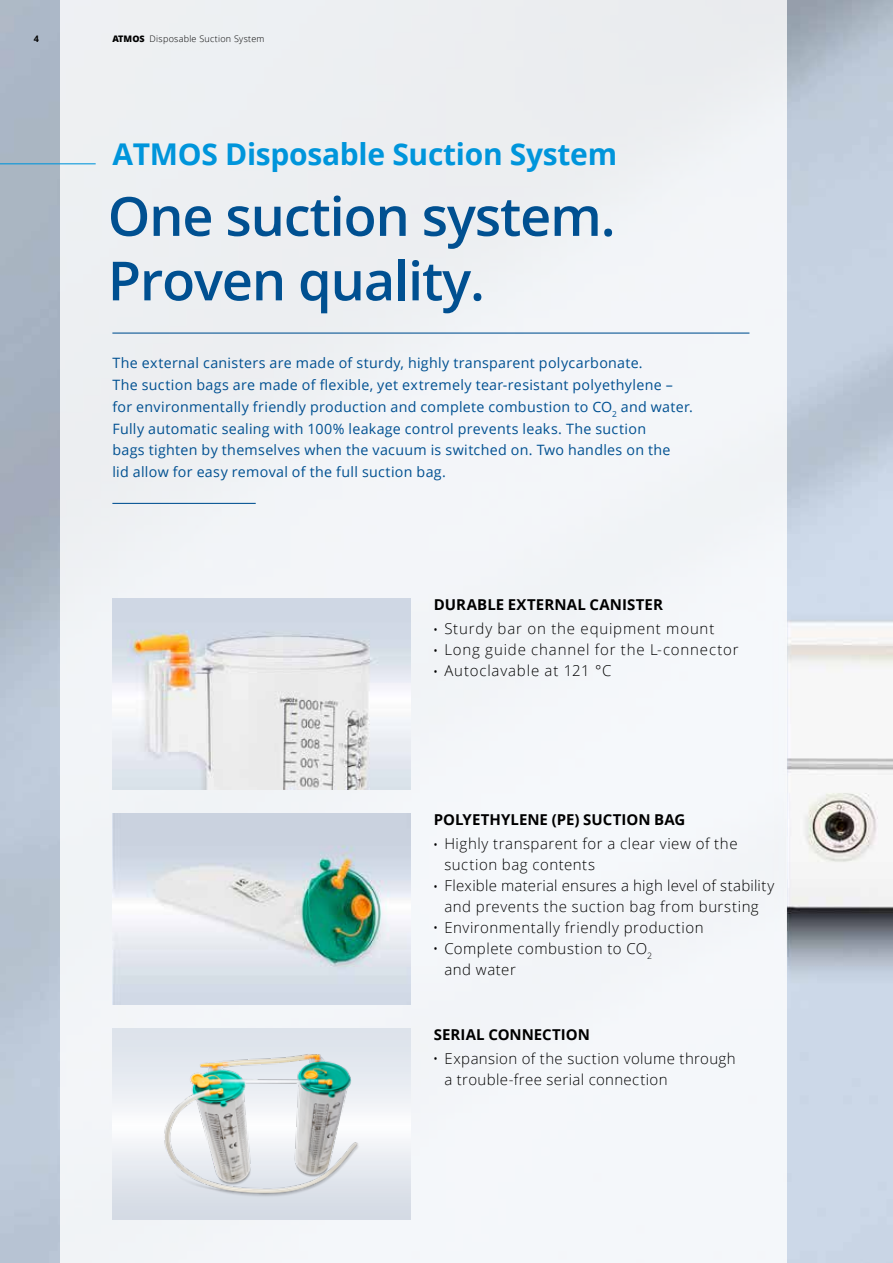
<style>
.page{position:relative;width:893px;height:1263px;background:#fff}
.page>*{position:absolute;margin:0;border:0;box-sizing:border-box;transform-origin:0 0}
.t1{font:600 54px/64.5px "Open Sans";letter-spacing:-.02em;color:#005091}
.t2{font:700 30px "Open Sans";letter-spacing:-.01em;color:#0095db}
.t3{font:300 15px/21px "Open Sans";letter-spacing:.035em;color:#000}
.t4{font:300 15px "Open Sans";letter-spacing:.055em;color:#000}
.t5{font:700 15px "Open Sans";letter-spacing:.005em;color:#000}
.t6{font:14.25px/21.8px "Open Sans";letter-spacing:.02em;color:#005091}
.t7{font:300 9px "Open Sans";letter-spacing:.03em;color:#000}
.t8{font:700 9px "Open Sans";color:#000}
.s1{font-weight:800}
</style>
<div class="page">
<img style="left:0;top:0;width:893px;height:1263px">
<div style="left:60px;top:0;width:727px;height:1263px;background:#f2f4f8"></div>
<img style="left:112px;top:598px;width:298px;height:192px">
<img style="left:113px;top:813px;width:297px;height:192px">
<svg style="left:112px;top:1028px;width:298px;height:191px"></svg>
<img style="left:154px;top:1040px;width:214px;height:173px">
<hr style="left:112px;top:333px;width:637px;height:1px;background:#005091">
<hr style="left:112px;top:503px;width:144px;height:1px;background:#005091">
<hr style="left:0;top:163px;width:96px;height:1px;background:#0095db">
<p class="t8" style="left:34px;top:33px;width:7px">4</p>
<p class="t7" style="left:112px;top:33px;width:154px"><span class="s1">ATMOS</span> Disposable Suction System</p>
<h2 class="t2" style="left:112px;top:133px;width:506px">ATMOS Disposable Suction System</h2>
<h1 class="t1" style="left:108px;top:183px;width:509px">One suction system.<br>Proven quality.</h1>
<p class="t6" style="left:112px;top:352px;width:582px">The external canisters are made of sturdy, highly transparent polycarbonate.<br>The suction bags are made of flexible, yet extremely tear-resistant polyethylene – for environmentally friendly production and complete combustion to CO<sub>2</sub> and water.<br>Fully automatic sealing with 100% leakage control prevents leaks. The suction<br>bags tighten by themselves when the vacuum is switched on. Two handles on the<br>lid allow for easy removal of the full suction bag.</p>
<p class="t5" style="left:434px;top:594px;width:231px">DURABLE EXTERNAL CANISTER</p>
<p class="t4" style="left:433px;top:618px;width:283px">• Sturdy bar on the equipment mount</p>
<p class="t4" style="left:433px;top:639px;width:307px">• Long guide channel for the L-connector</p>
<p class="t4" style="left:433px;top:660px;width:180px">• Autoclavable at 121 °C</p>
<p class="t5" style="left:434px;top:809px;width:253px">POLYETHYLENE (PE) SUCTION BAG</p>
<p class="t3" style="left:444px;top:832px;width:295px;text-indent:-12px">• Highly transparent for a clear view of the suction bag contents</p>
<p class="t3" style="left:433px;top:874px;width:343px;text-align:center">• Flexible material ensures a high level of stability and prevents the suction bag from bursting</p>
<p class="t3" style="left:433px;top:916px;width:272px">• Environmentally friendly production</p>
<p class="t3" style="left:444px;top:937px;width:209px;text-indent:-12px">• Complete combustion to CO<sub>2 </sub>and water</p>
<p class="t5" style="left:434px;top:1023px;width:158px">SERIAL CONNECTION</p>
<p class="t3" style="left:444px;top:1047px;width:293px;text-indent:-12px">• Expansion of the suction volume through a trouble-free serial connection</p>
</div>
